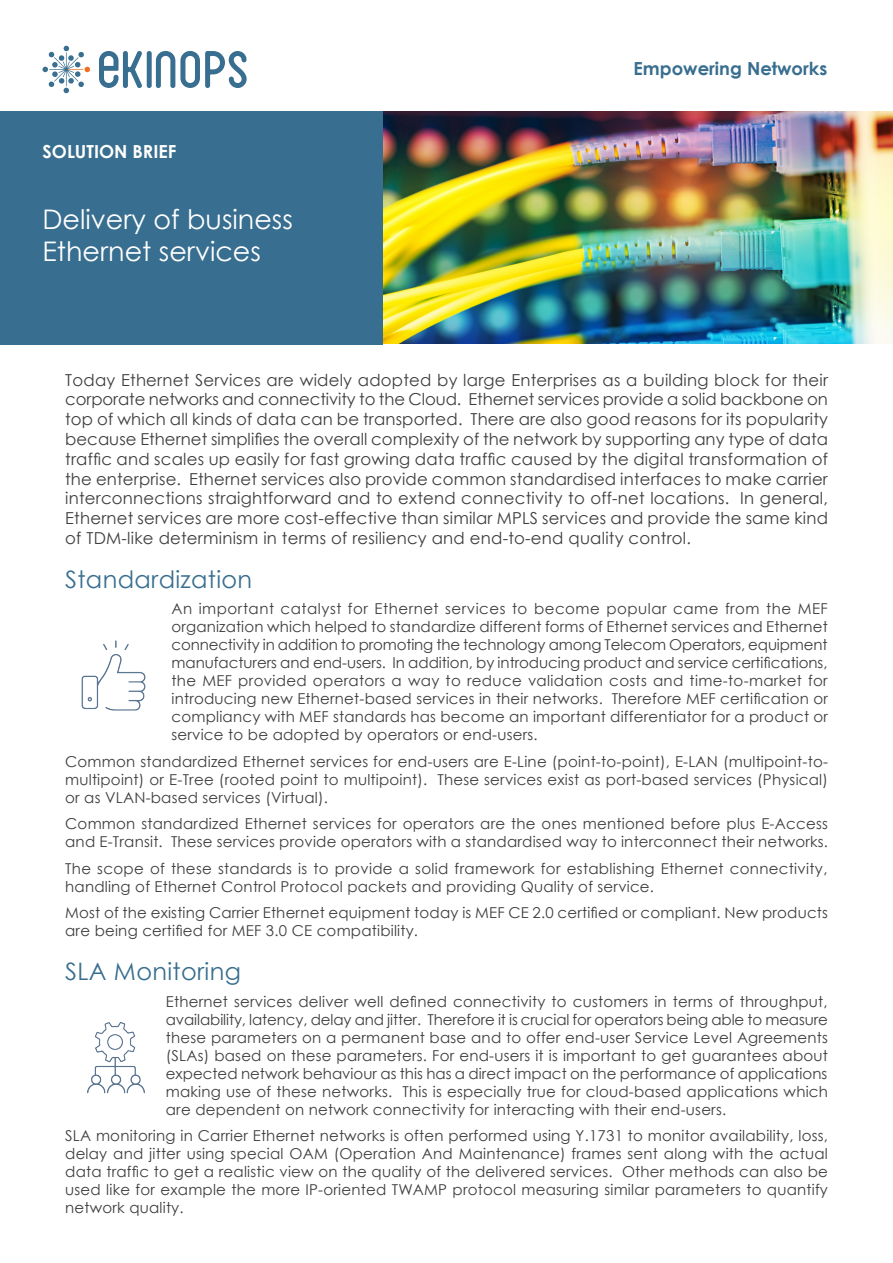
<style>
.page{position:relative;width:893px;height:1263px;background:#fff}
.page>*{position:absolute;margin:0;border:0;box-sizing:border-box;transform-origin:0 0}
.t1{font:27px/32.4px "Century Gothic";color:#fff}
._03_-_TEXTE_COURANT{font:24px "Century Gothic";letter-spacing:.015em;color:#386e8f}
.t2{font:700 18px "Century Gothic";color:#386e8f}
.t3{font:700 18px "Century Gothic";color:#fff}
._03_-_TEXTE_COURANT-2{font:16.5px/19.8px "Century Gothic";letter-spacing:.015em;color:#3e3e3f;text-align:justify}
._03_-_TEXTE_COURANT-3{font:15px/18px "Century Gothic";letter-spacing:.015em;color:#3e3e3f;text-align:justify}
</style>
<div class="page">
<img style="left:383px;top:111px;width:510px;height:233px">
<div style="left:0;top:111px;width:383px;height:233px;background:#386e8f"></div>
<svg style="left:99px;top:51px;width:148px;height:37px"></svg>
<svg style="left:43px;top:46px;width:47px;height:47px"></svg>
<img style="left:87px;top:1022px;width:58px;height:72px">
<img style="left:81px;top:640px;width:65px;height:71px">
<p class="t3" style="left:43px;top:138px;width:135px">SOLUTION BRIEF</p>
<p class="t1" style="left:43px;top:202px;width:252px">Delivery of business<br>Ethernet services</p>
<p class="t2" style="left:634px;top:55px;width:195px">Empowering Networks</p>
<p class="_03_-_TEXTE_COURANT-2" style="left:65px;top:369px;width:764px">Today Ethernet Services are widely adopted by large Enterprises as a building block for their corporate networks and connectivity to the Cloud. Ethernet services provide a solid backbone on top of which all kinds of data can be transported. There are also good reasons for its popularity because Ethernet simplifies the overall complexity of the network by supporting any type of data traffic and scales up easily for fast growing data traffic caused by the digital transformation of the enterprise. Ethernet services also provide common standardised interfaces to make carrier interconnections straightforward and to extend connectivity to off-net locations. In general, Ethernet services are more cost-effective than similar MPLS services and provide the same kind of TDM-like determinism in terms of resiliency and end-to-end quality control.</p>
<p class="_03_-_TEXTE_COURANT" style="left:65px;top:562px;width:189px">Standardization</p>
<p class="_03_-_TEXTE_COURANT-3" style="left:171px;top:600px;width:658px">An important catalyst for Ethernet services to become popular came from the MEF organization which helped to standardize different forms of Ethernet services and Ethernet connectivity in addition to promoting the technology among Telecom Operators, equipment manufacturers and end-users. In addition, by introducing product and service certifications, the MEF provided operators a way to reduce validation costs and time-to-market for introducing new Ethernet-based services in their networks. Therefore MEF certification or compliancy with MEF standards has become an important differentiator for a product or service to be adopted by operators or end-users.</p>
<p class="_03_-_TEXTE_COURANT-3" style="left:65px;top:752px;width:764px">Common standardized Ethernet services for end-users are E-Line (point-to-point), E-LAN (multipoint-to&shy;multipoint) or E-Tree (rooted point to multipoint). These services exist as port-based services (Physical) or as VLAN-based services (Virtual).</p>
<p class="_03_-_TEXTE_COURANT-3" style="left:65px;top:815px;width:764px">Common standardized Ethernet services for operators are the ones mentioned before plus E-Access and E-Transit. These services provide operators with a standardised way to interconnect their networks.</p>
<p class="_03_-_TEXTE_COURANT-3" style="left:65px;top:859px;width:764px">The scope of these standards is to provide a solid framework for establishing Ethernet connectivity, handling of Ethernet Control Protocol packets and providing Quality of service.</p>
<p class="_03_-_TEXTE_COURANT-3" style="left:65px;top:904px;width:764px">Most of the existing Carrier Ethernet equipment today is MEF CE 2.0 certified or compliant. New products are being certified for MEF 3.0 CE compatibility.</p>
<p class="_03_-_TEXTE_COURANT" style="left:65px;top:954px;width:177px">SLA Monitoring</p>
<p class="_03_-_TEXTE_COURANT-3" style="left:166px;top:992px;width:664px">Ethernet services deliver well defined connectivity to customers in terms of throughput, availability, latency, delay and jitter. Therefore it is crucial for operators being able to measure these parameters on a permanent base and to offer end-user Service Level Agreements (SLAs) based on these parameters. For end-users it is important to get guarantees about expected network behaviour as this has a direct impact on the performance of applications making use of these networks. This is especially true for cloud-based applications which are dependent on network connectivity for interacting with their end-users.</p>
<p class="_03_-_TEXTE_COURANT-3" style="left:65px;top:1126px;width:764px">SLA monitoring in Carrier Ethernet networks is often performed using Y.1731 to monitor availability, loss, delay and jitter using special OAM (Operation And Maintenance) frames sent along with the actual data traffic to get a realistic view on the quality of the delivered services. Other methods can also be used like for example the more IP-oriented TWAMP protocol measuring similar parameters to quantify network quality.</p>
</div>
